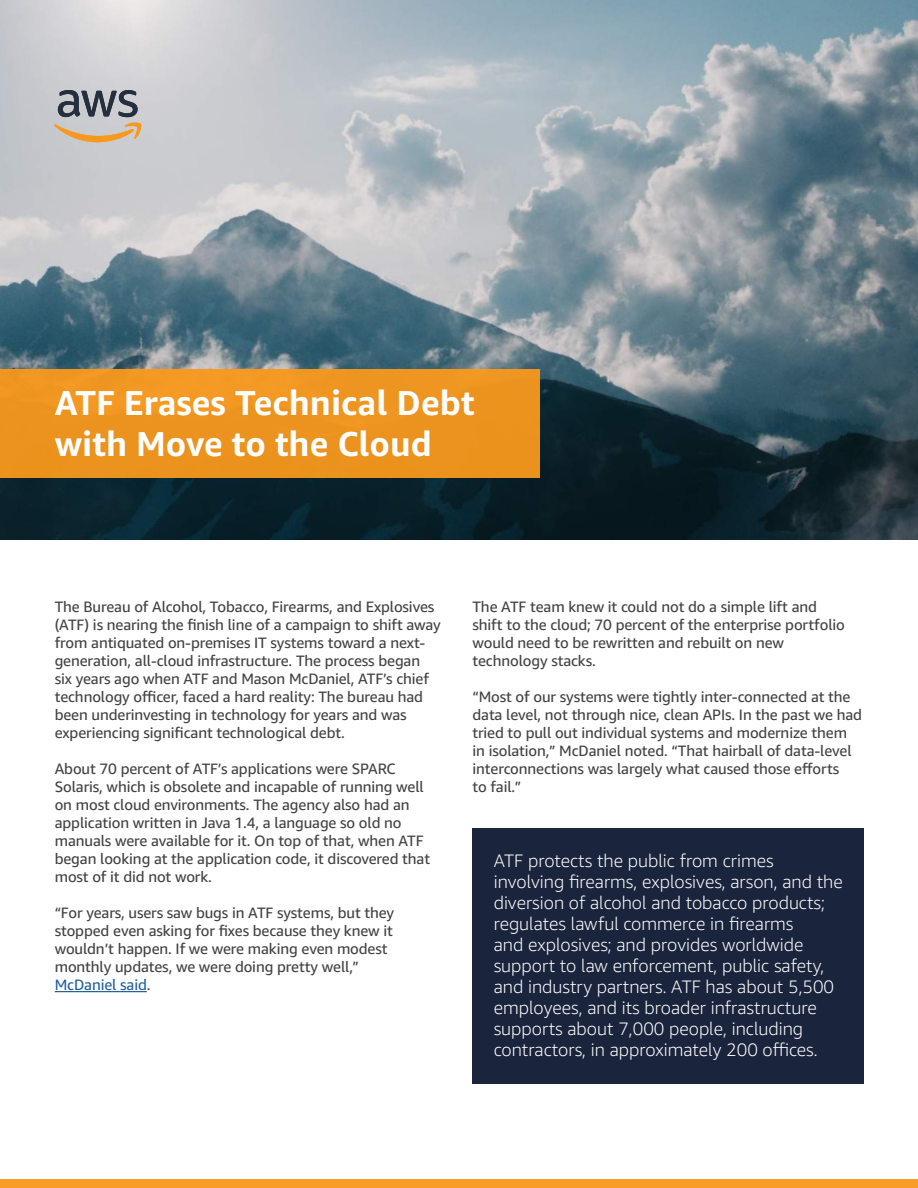
<style>
.page{position:relative;width:918px;height:1188px;background:#fff}
.page>*{position:absolute;margin:0;border:0;box-sizing:border-box;transform-origin:0 0}
.t1{font:700 34.5px/41.4px "Amazon Ember";color:#fff}
.t2{font:300 18px/21px "Amazon Ember";color:#fff}
.t3{font:15px/18px "Amazon Ember";letter-spacing:-.01em;color:#414042}
.s1{color:#205e9e}
</style>
<div class="page">
<hr style="left:55px;top:991px;width:92px;height:1px;background:#205e9e">
<img style="left:0;top:0;width:918px;height:540px">
<div style="left:0;top:1179px;width:918px;height:9px;background:#f99d28"></div>
<div style="left:0;top:369px;width:540px;height:109px;background:#ec931e"></div>
<svg style="left:54px;top:90px;width:87px;height:52px;background:#aaa299"></svg>
<div style="left:472px;top:828px;width:392px;height:256px;background:#1b243d"></div>
<h1 class="t1" style="left:55px;top:382px;width:421px">ATF Erases Technical Debt with Move to the Cloud</h1>
<p class="t3" style="left:55px;top:598px;width:388px">The Bureau of Alcohol, Tobacco, Firearms, and Explosives (ATF) is nearing the finish line of a campaign to shift away from antiquated on-premises IT systems toward a next&shy;generation, all-cloud infrastructure. The process began six years ago when ATF and Mason McDaniel, ATF’s chief technology officer, faced a hard reality: The bureau had been underinvesting in technology for years and was experiencing significant technological debt.</p>
<p class="t3" style="left:55px;top:760px;width:377px">About 70 percent of ATF’s applications were SPARC Solaris, which is obsolete and incapable of running well on most cloud environments. The agency also had an application written in Java 1.4, a language so old no manuals were available for it. On top of that, when ATF began looking at the application code, it discovered that most of it did not work.</p>
<p class="t3" style="left:55px;top:904px;width:341px">“For years, users saw bugs in ATF systems, but they stopped even asking for fixes because they knew it wouldn’t happen. If we were making even modest monthly updates, we were doing pretty well,” <span class="s1">McDaniel said</span>.</p>
<p class="t3" style="left:472px;top:598px;width:374px">The ATF team knew it could not do a simple lift and shift to the cloud; 70 percent of the enterprise portfolio would need to be rewritten and rebuilt on new technology stacks.</p>
<p class="t3" style="left:472px;top:688px;width:391px">“Most of our systems were tightly inter-connected at the data level, not through nice, clean APIs. In the past we had tried to pull out individual systems and modernize them in isolation,” McDaniel noted. “That hairball of data-level interconnections was largely what caused those efforts<br>to fail.”</p>
<p class="t2" style="left:494px;top:850px;width:351px">ATF protects the public from crimes involving firearms, explosives, arson, and the diversion of alcohol and tobacco products; regulates lawful commerce in firearms<br>and explosives; and provides worldwide support to law enforcement, public safety, and industry partners. ATF has about 5,500 employees, and its broader infrastructure supports about 7,000 people, including contractors, in approximately 200 offices.</p>
</div>
